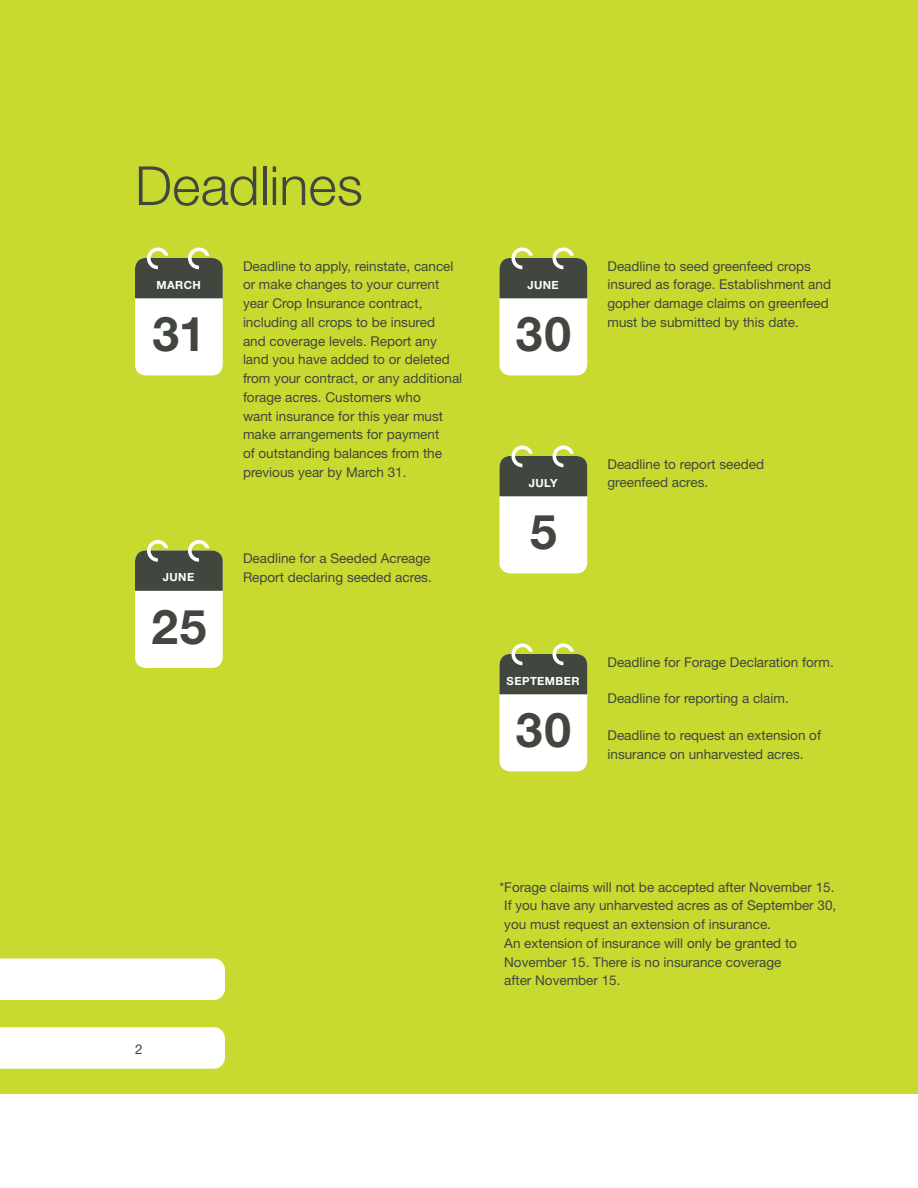
<style>
.page{position:relative;width:918px;height:1188px;background:#fff}
.page>*{position:absolute;margin:0;border:0;box-sizing:border-box;transform-origin:0 0}
.t1{font:300 54px "Helvetica Neue LT Std";color:#41463e}
.t2{font:700 48px "Helvetica Neue LT Std";letter-spacing:.04em;color:#41463e}
.t3{font:13.5px/18.8px "Helvetica Neue LT Std";color:#41463e}
.t4{font:700 11.25px "Helvetica Neue LT Std";letter-spacing:.035em;color:#fff}
</style>
<div class="page">
<div style="left:0;top:0;width:918px;height:1094px;background:#c8da30"></div>
<div style="left:135px;top:258px;width:88px;height:117px;background:#fff;border-radius:11px"></div>
<svg style="left:135px;top:248px;width:88px;height:50px"></svg>
<div style="left:135px;top:550px;width:88px;height:118px;background:#fff;border-radius:11px"></div>
<svg style="left:135px;top:540px;width:88px;height:51px"></svg>
<div style="left:499px;top:654px;width:88px;height:117px;background:#fff;border-radius:11px"></div>
<svg style="left:500px;top:644px;width:87px;height:50px"></svg>
<div style="left:499px;top:258px;width:88px;height:117px;background:#fff;border-radius:11px"></div>
<svg style="left:500px;top:248px;width:87px;height:50px"></svg>
<div style="left:499px;top:456px;width:88px;height:117px;background:#fff;border-radius:11px"></div>
<svg style="left:500px;top:446px;width:87px;height:50px"></svg>
<div style="left:0;top:1027px;width:225px;height:42px;background:#fff"></div>
<div style="left:0;top:958px;width:225px;height:42px;background:#fff"></div>
<h1 class="t1" style="left:135px;top:153px;width:229px">Deadlines</h1>
<p class="t4" style="left:157px;top:278px;width:46px">MARCH</p>
<h2 class="t2" style="left:153px;top:304px;width:55px">31</h2>
<p class="t4" style="left:163px;top:570px;width:33px">JUNE</p>
<h2 class="t2" style="left:152px;top:597px;width:57px">25</h2>
<p class="t3" style="left:243px;top:256px;width:221px">Deadline to apply, reinstate, cancel or make changes to your current year Crop Insurance contract, including all crops to be insured<br>and coverage levels. Report any land you have added to or deleted from your contract, or any additional forage acres. Customers who<br>want insurance for this year must make arrangements for payment<br>of outstanding balances from the previous year by March 31.</p>
<p class="t3" style="left:243px;top:549px;width:190px">Deadline for a Seeded Acreage<br>Report declaring seeded acres.</p>
<p class="t4" style="left:527px;top:278px;width:33px">JUNE</p>
<h2 class="t2" style="left:516px;top:304px;width:57px">30</h2>
<p class="t3" style="left:608px;top:256px;width:225px">Deadline to seed greenfeed crops insured as forage. Establishment and gopher damage claims on greenfeed must be submitted by this date.</p>
<p class="t4" style="left:529px;top:476px;width:30px">JULY</p>
<h2 class="t2" style="left:530px;top:502px;width:28px">5</h2>
<p class="t3" style="left:608px;top:454px;width:158px">Deadline to report seeded greenfeed acres.</p>
<p class="t4" style="left:507px;top:674px;width:74px">SEPTEMBER</p>
<h2 class="t2" style="left:516px;top:700px;width:57px">30</h2>
<p class="t3" style="left:608px;top:652px;width:228px">Deadline for Forage Declaration form.</p>
<p class="t3" style="left:608px;top:689px;width:183px">Deadline for reporting a claim.</p>
<p class="t3" style="left:608px;top:726px;width:215px">Deadline to request an extension of insurance on unharvested acres.</p>
<p class="t3" style="left:135px;top:1039px;width:9px">2</p>
<p class="t3" style="left:504px;top:877px;width:334px;text-indent:-5px">*Forage claims will not be accepted after November 15.<br>If you have any unharvested acres as of September 30, you must request an extension of insurance.<br>An extension of insurance will only be granted to November 15. There is no insurance coverage<br>after November 15.</p>
</div>
